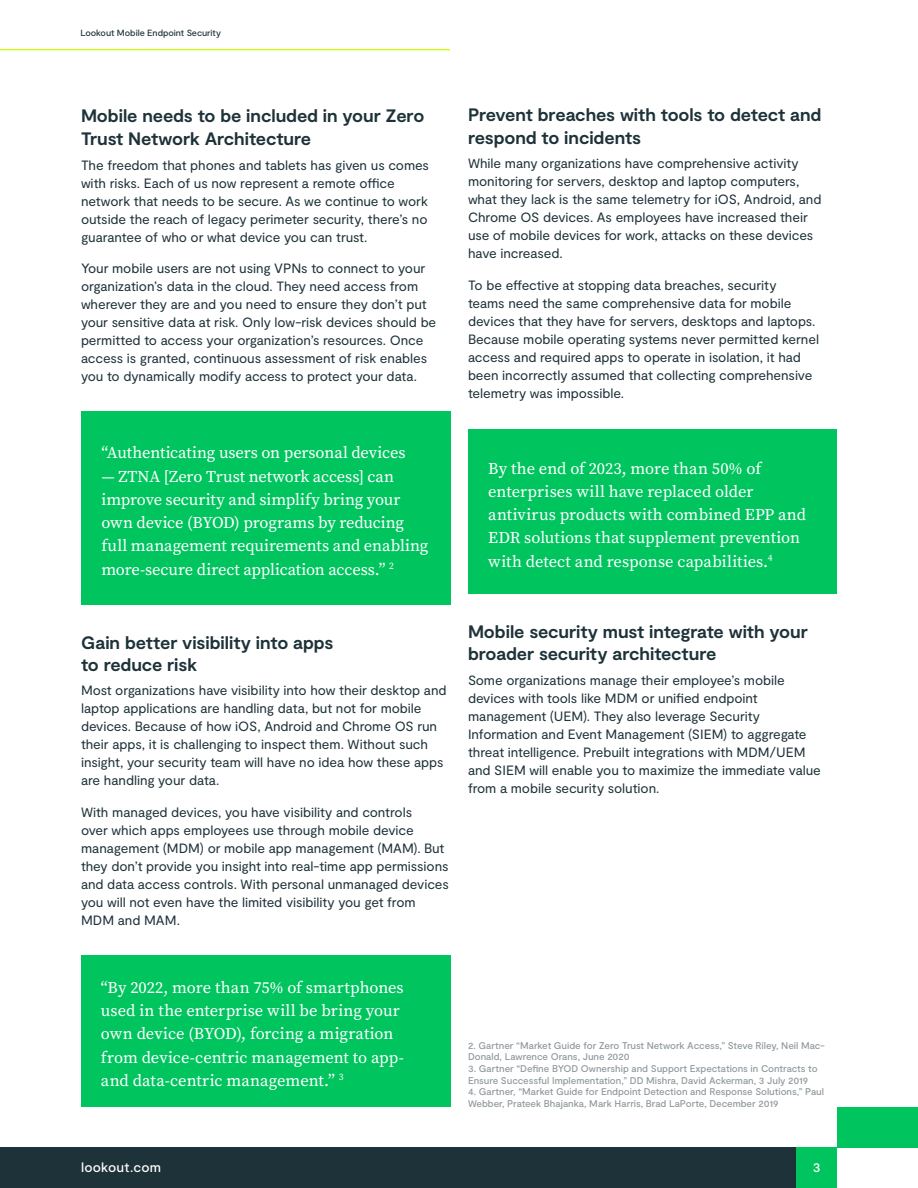
<style>
.page{position:relative;width:918px;height:1188px;background:#fff}
.page>*{position:absolute;margin:0;border:0;box-sizing:border-box;transform-origin:0 0}
.Paragraph_Headline{font:700 18px/22.5px "Moderat";letter-spacing:-.005em;color:#1e3239}
.SideNote_BodyCopy_wh{font:16.5px/23.2px "Source Serif Pro";color:#fff}
.Body_Copy{font:13.5px/18px "Moderat";letter-spacing:-.005em;color:#1e3239}
.t1{font:500 13.5px "Moderat";letter-spacing:.015em;color:#fff}
.Disclaimer{font:500 9.75px/11.7px "Moderat";letter-spacing:-.005em;color:#8f989c}
.Resource_Title_-_Loo{font:500 9px "Moderat";letter-spacing:-.005em;color:#1e3239}
</style>
<div class="page">
<div style="left:81px;top:411px;width:369px;height:194px;background:#00c55f"></div>
<div style="left:81px;top:955px;width:369px;height:152px;background:#00c55f"></div>
<div style="left:468px;top:429px;width:369px;height:165px;background:#00c55f"></div>
<div style="left:0;top:1148px;width:796px;height:40px;background:#1e3239"></div>
<div style="left:796px;top:1148px;width:41px;height:40px;background:#00c55f"></div>
<div style="left:837px;top:1107px;width:81px;height:41px;background:#00c55f"></div>
<hr style="left:0;top:49px;width:450px;height:1px;background:#c8ff00">
<p class="Resource_Title_-_Loo" style="left:80px;top:27px;width:142px">Lookout Mobile Endpoint Security</p>
<p class="Paragraph_Headline" style="left:81px;top:106px;width:345px">Mobile needs to be included in your Zero<br>Trust Network Architecture</p>
<p class="Body_Copy" style="left:81px;top:156px;width:350px">The freedom that phones and tablets has given us comes with risks. Each of us now represent a remote office network that needs to be secure. As we continue to work outside the reach of legacy perimeter security, there’s no guarantee of who or what device you can trust.</p>
<p class="Body_Copy" style="left:81px;top:260px;width:357px">Your mobile users are not using VPNs to connect to your organization’s data in the cloud. They need access from wherever they are and you need to ensure they don’t put your sensitive data at risk. Only low-risk devices should be permitted to access your organization’s resources. Once access is granted, continuous assessment of risk enables you to dynamically modify access to protect your data.</p>
<p class="SideNote_BodyCopy_wh" style="left:101px;top:441px;width:306px">“Authenticating users on personal devices</p>
<p class="SideNote_BodyCopy_wh" style="left:101px;top:464px;width:328px">— ZTNA [Zero Trust network access] can improve security and simplify bring your own device (BYOD) programs by reducing full management requirements and enabling more-secure direct application access.” <sup>2</sup></p>
<p class="Paragraph_Headline" style="left:81px;top:633px;width:254px;line-height:21.6px">Gain better visibility into apps to reduce risk</p>
<p class="Body_Copy" style="left:81px;top:682px;width:367px">Most organizations have visibility into how their desktop and laptop applications are handling data, but not for mobile devices. Because of how iOS, Android and Chrome OS run their apps, it is challenging to inspect them. Without such insight, your security team will have no idea how these apps are handling your data.</p>
<p class="Body_Copy" style="left:81px;top:804px;width:369px">With managed devices, you have visibility and controls<br>over which apps employees use through mobile device management (MDM) or mobile app management (MAM). But they don’t provide you insight into real-time app permissions and data access controls. With personal unmanaged devices you will not even have the limited visibility you get from MDM and MAM.</p>
<p class="Paragraph_Headline" style="left:468px;top:105px;width:355px">Prevent breaches with tools to detect and respond to incidents</p>
<p class="Body_Copy" style="left:468px;top:155px;width:355px">While many organizations have comprehensive activity monitoring for servers, desktop and laptop computers, what they lack is the same telemetry for iOS, Android, and Chrome OS devices. As employees have increased their use of mobile devices for work, attacks on these devices have increased.</p>
<p class="Body_Copy" style="left:468px;top:277px;width:353px">To be effective at stopping data breaches, security<br>teams need the same comprehensive data for mobile devices that they have for servers, desktops and laptops.<br>Because mobile operating systems never permitted kernel access and required apps to operate in isolation, it had been incorrectly assumed that collecting comprehensive telemetry was impossible.</p>
<p class="SideNote_BodyCopy_wh" style="left:488px;top:457px;width:319px">By the end of 2023, more than 50% of enterprises will have replaced older antivirus products with combined EPP and EDR solutions that supplement prevention with detect and response capabilities.<sup>4</sup></p>
<p class="Paragraph_Headline" style="left:468px;top:622px;width:341px;line-height:21.6px">Mobile security must integrate with your broader security architecture</p>
<p class="Body_Copy" style="left:468px;top:671px;width:354px">Some organizations manage their employee’s mobile devices with tools like MDM or unified endpoint management (UEM). They also leverage Security Information and Event Management (SIEM) to aggregate threat intelligence. Prebuilt integrations with MDM/UEM and SIEM will enable you to maximize the immediate value from a mobile security solution.</p>
<p class="SideNote_BodyCopy_wh" style="left:101px;top:976px;width:305px">“By 2022, more than 75% of smartphones used in the enterprise will be bring your own device (BYOD), forcing a migration from device-centric management to app&shy;and data-centric management.” <sup>3</sup></p>
<p class="Disclaimer" style="left:468px;top:1040px;width:358px">2. Gartner “Market Guide for Zero Trust Network Access,” Steve Riley, Neil Mac-<br>Donald, Lawrence Orans, June 2020</p>
<p class="Disclaimer" style="left:468px;top:1063px;width:351px">3. Gartner “Define BYOD Ownership and Support Expectations in Contracts to<br>Ensure Successful Implementation,” DD Mishra, David Ackerman, 3 July 2019</p>
<p class="Disclaimer" style="left:468px;top:1086px;width:358px">4. Gartner, “Market Guide for Endpoint Detection and Response Solutions,” Paul<br>Webber, Prateek Bhajanka, Mark Harris, Brad LaPorte, December 2019</p>
<p class="t1" style="left:81px;top:1159px;width:82px">lookout.com</p>
<p class="t1" style="left:813px;top:1159px;width:9px">3</p>
</div>
